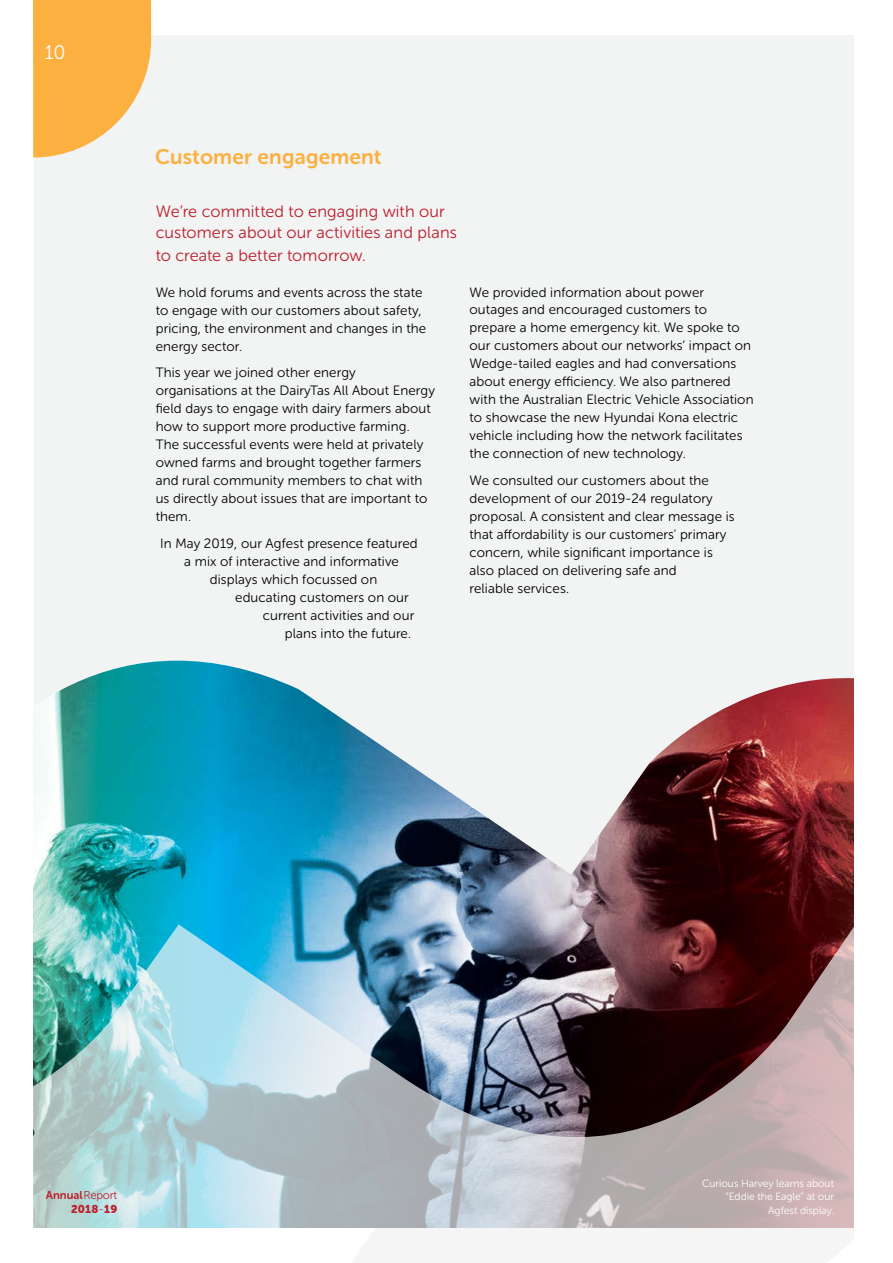
<style>
.page{position:relative;width:893px;height:1263px;background:#fff}
.page>*{position:absolute;margin:0;border:0;box-sizing:border-box;transform-origin:0 0}
.t1{font:21px "Museo Sans Rounded 700";letter-spacing:.01em;color:#fbb040}
.t2{font:19.5px "Museo Sans Rounded 300";color:#fff}
.t3{font:16.5px/21px "Museo Sans Rounded 300";letter-spacing:.01em;color:#be1e2d}
.t4{font:13.5px/18px "Museo Sans Rounded 300";letter-spacing:.01em;color:#000}
.t5{font:11.4px "Museo Sans Rounded 700";color:#be1e2d}
.t6{font:11.4px "Museo Sans Rounded 900";letter-spacing:.01em;color:#be1e2d}
.t7{font:10.5px/13.5px "Museo Sans Rounded 300";color:#fff;text-align:right}
.s1{font-family:"Museo Sans 300"}
</style>
<div class="page">
<div style="left:34px;top:35px;width:821px;height:1192px;background:#f2f3f3"></div>
<svg style="left:33px;top:0;width:118px;height:158px"></svg>
<img style="left:33px;top:659px;width:822px;height:480px">
<img style="left:33px;top:899px;width:821px;height:328px">
<h2 class="t2" style="left:45px;top:42px;width:22px">10</h2>
<h1 class="t1" style="left:155px;top:145px;width:228px">Customer engagement</h1>
<p class="t3" style="left:156px;top:201px;width:303px">We’re committed to engaging with our customers about our activities and plans</p>
<p class="t3" style="left:156px;top:245px;width:212px">to create a better tomorrow.</p>
<p class="t4" style="left:156px;top:283px;width:272px">We hold forums and events across the state to engage with our customers about safety, pricing, the environment and changes in the energy sector.</p>
<p class="t4" style="left:156px;top:364px;width:281px">This year we joined other energy organisations at the DairyTas All About Energy field days to engage with dairy farmers about how to support more productive farming.<br>The successful events were held at privately owned farms and brought together farmers and rural community members to chat with us directly about issues that are important to them.</p>
<p class="t4" style="left:160px;top:534px;width:259px">In May 2019, our Agfest presence featured</p>
<p class="t4" style="left:184px;top:552px;width:216px">a mix of interactive and informative</p>
<p class="t4" style="left:210px;top:570px;width:169px">displays which focussed on</p>
<p class="t4" style="left:235px;top:588px;width:175px">educating customers on our</p>
<p class="t4" style="left:263px;top:606px;width:153px">current activities and our</p>
<p class="t4" style="left:285px;top:624px;width:128px">plans into the future.</p>
<p class="t4" style="left:469px;top:283px;width:286px">We provided information about power outages and encouraged customers to prepare a home emergency kit. We spoke to our customers about our networks’ impact on Wedge-tailed eagles and had conversations about energy efficiency. We also partnered with the Australian Electric Vehicle Association to showcase the new Hyundai Kona electric vehicle including how the network facilitates the connection of new technology.</p>
<p class="t4" style="left:469px;top:471px;width:267px">We consulted our customers about the development of our 2019-24 regulatory proposal. A consistent and clear message is that affordability is our customers' primary concern, while significant importance is also placed on delivering safe and<br>reliable services.</p>
<p class="t5" style="left:46px;top:1188px;width:73px">Annual<span class="s1">Report</span></p>
<p class="t6" style="left:71px;top:1203px;width:48px">2018<span class="s1">-</span>19</p>
<p class="t7" style="left:702px;top:1176px;width:133px">Curious Harvey learns about “Eddie the Eagle” at our<br>Agfest display.</p>
</div>
